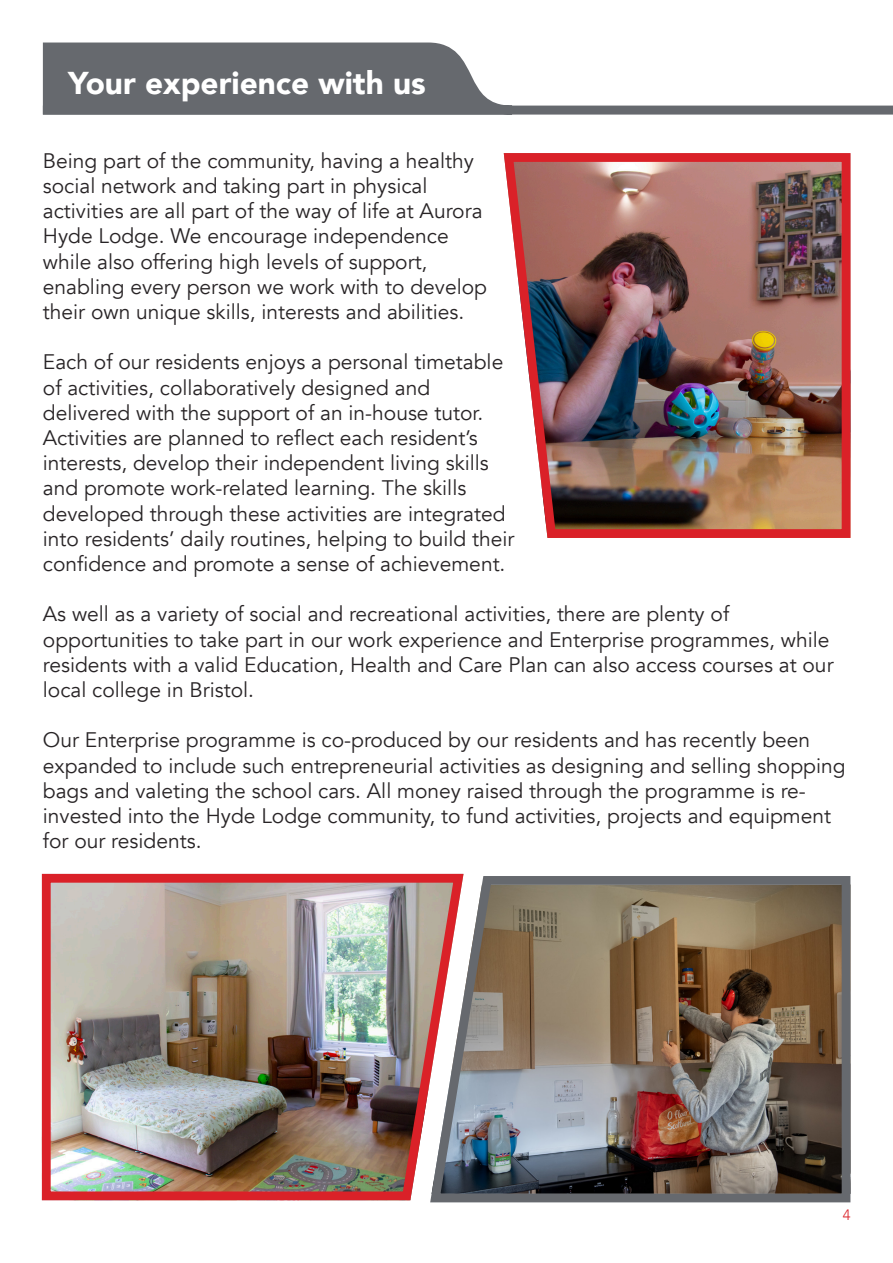
<style>
.page{position:relative;width:893px;height:1263px;background:#fff}
.page>*{position:absolute;margin:0;border:0;box-sizing:border-box;transform-origin:0 0}
.t1{font:900 31.5px "Avenir";color:#fff}
.t2{font:21px/25.2px "Avenir";color:#282426}
.t3{font:300 15px "Avenir";color:#da2128}
</style>
<div class="page">
<img style="left:503px;top:153px;width:348px;height:385px">
<svg style="left:42px;top:42px;width:479px;height:73px;background:#777a7e"></svg>
<div style="left:43px;top:106px;width:850px;height:9px;background:#66696e"></div>
<img style="left:41px;top:873px;width:384px;height:328px">
<img style="left:425px;top:873px;width:426px;height:330px">
<p class="t1" style="left:68px;top:56px;width:359px">Your experience with us</p>
<p class="t2" style="left:43px;top:148px;width:446px">Being part of the community, having a healthy social network and taking part in physical activities are all part of the way of life at Aurora Hyde Lodge. We encourage independence while also offering high levels of support, enabling every person we work with to develop their own unique skills, interests and abilities.</p>
<p class="t2" style="left:43px;top:350px;width:473px">Each of our residents enjoys a personal timetable of activities, collaboratively designed and delivered with the support of an in-house tutor.<br>Activities are planned to reflect each resident’s interests, develop their independent living skills and promote work-related learning. The skills developed through these activities are integrated into residents’ daily routines, helping to build their confidence and promote a sense of achievement.</p>
<p class="t2" style="left:43px;top:602px;width:792px">As well as a variety of social and recreational activities, there are plenty of opportunities to take part in our work experience and Enterprise programmes, while residents with a valid Education, Health and Care Plan can also access courses at our local college in Bristol.</p>
<p class="t2" style="left:43px;top:728px;width:804px">Our Enterprise programme is co-produced by our residents and has recently been expanded to include such entrepreneurial activities as designing and selling shopping bags and valeting the school cars. All money raised through the programme is re&shy;invested into the Hyde Lodge community, to fund activities, projects and equipment for our residents.</p>
<p class="t3" style="left:843px;top:1206px;width:9px">4</p>
</div>
